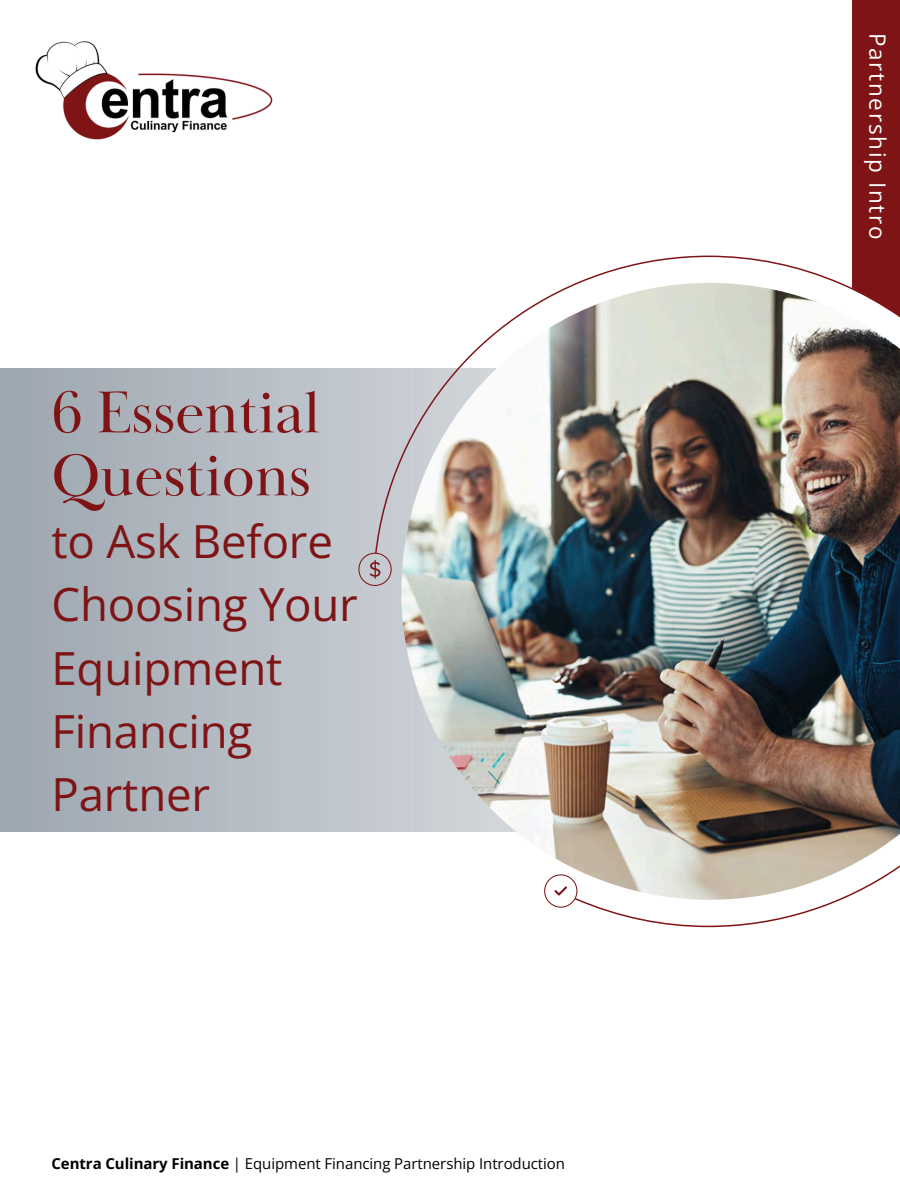
<style>
.page{position:relative;width:900px;height:1200px;background:#fff}
.page>*{position:absolute;margin:0;border:0;box-sizing:border-box;transform-origin:0 0}
.t1{font:60.9px/63px "Baskerville Display PT";letter-spacing:-.005em;color:#7f1416}
.t2{font:45.6px/63px "Open Sans";letter-spacing:-.005em;color:#7f1416}
.t3{font:22.5px "Open Sans";letter-spacing:.075em;color:#fff}
.t4{font:15px "Open Sans";letter-spacing:-.005em;color:#000}
.s1{font-weight:700}
</style>
<div class="page">
<div style="left:852px;top:0;width:48px;height:255px;background:#7f1416"></div>
<img style="left:375px;top:255px;width:525px;height:672px">
<svg style="left:544px;top:874px;width:33px;height:33px"></svg>
<svg style="left:358px;top:552px;width:34px;height:34px"></svg>
<img style="left:35px;top:41px;width:238px;height:99px">
<h1 class="t1" style="left:51px;top:383px;width:270px">6 Essential<br>Questions</h1>
<h1 class="t2" style="left:51px;top:509px;width:308px">to Ask Before<br>Choosing Your<br>Equipment<br>Financing<br>Partner</h1>
<p class="t4" style="left:51px;top:1152px;width:515px"><span class="s1">Centra Culinary Finance</span> | Equipment Financing Partnership Introduction</p>
<p class="t3" style="left:894px;top:33px;width:208px;rotate:90deg">Partnership Intro</p>
</div>
